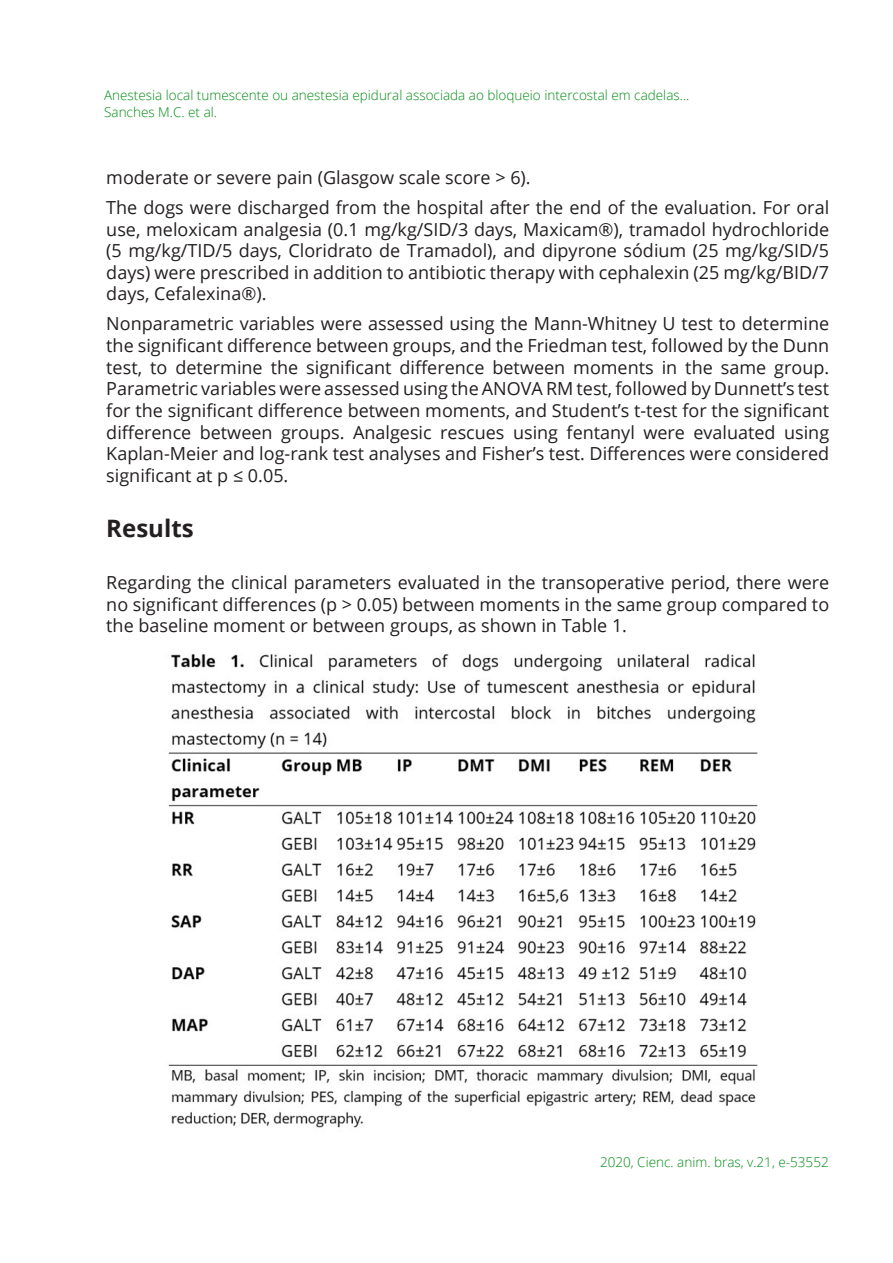
<style>
.page{position:relative;width:893px;height:1263px;background:#fff}
.page>*{position:absolute;margin:0;border:0;box-sizing:border-box;transform-origin:0 0}
.t1{font:700 24px "Open Sans";color:#231f20}
.t2{font:18px/21.6px "Open Sans";color:#231f20;text-align:justify}
.t3{font:300 13.5px/16.5px "Open Sans";color:#008c14}
</style>
<div class="page">
<img style="left:168px;top:654px;width:590px;height:474px">
<p class="t3" style="left:104px;top:87px;width:587px">Anestesia local tumescente ou anestesia epidural associada ao bloqueio intercostal em cadelas...<br>Sanches M.C. et al.</p>
<p class="t2" style="left:106px;top:162px;width:724px;line-height:30.2px">moderate or severe pain (Glasgow scale score &gt; 6).<br>The dogs were discharged from the hospital after the end of the evaluation. For oral</p>
<p class="t2" style="left:106px;top:218px;width:724px">use, meloxicam analgesia (0.1 mg/kg/SID/3 days, Maxicam®), tramadol hydrochloride (5 mg/kg/TID/5 days, Cloridrato de Tramadol), and dipyrone sódium (25 mg/kg/SID/5 days) were prescribed in addition to antibiotic therapy with cephalexin (25 mg/kg/BID/7 days, Cefalexina®).</p>
<p class="t2" style="left:106px;top:313px;width:724px">Nonparametric variables were assessed using the Mann-Whitney U test to determine the significant difference between groups, and the Friedman test, followed by the Dunn test, to determine the significant difference between moments in the same group.<br>Parametric variables were assessed using the ANOVA RM test, followed by Dunnett’s test for the significant difference between moments, and Student’s t-test for the significant difference between groups. Analgesic rescues using fentanyl were evaluated using Kaplan-Meier and log-rank test analyses and Fisher’s test. Differences were considered significant at p ≤ 0.05.</p>
<h1 class="t1" style="left:106px;top:512px;width:89px">Results</h1>
<p class="t2" style="left:106px;top:571px;width:724px">Regarding the clinical parameters evaluated in the transoperative period, there were no significant differences (p &gt; 0.05) between moments in the same group compared to the baseline moment or between groups, as shown in Table 1.</p>
<p class="t3" style="left:600px;top:1153px;width:230px">2020, Cienc. anim. bras, v.21, e-53552</p>
</div>
